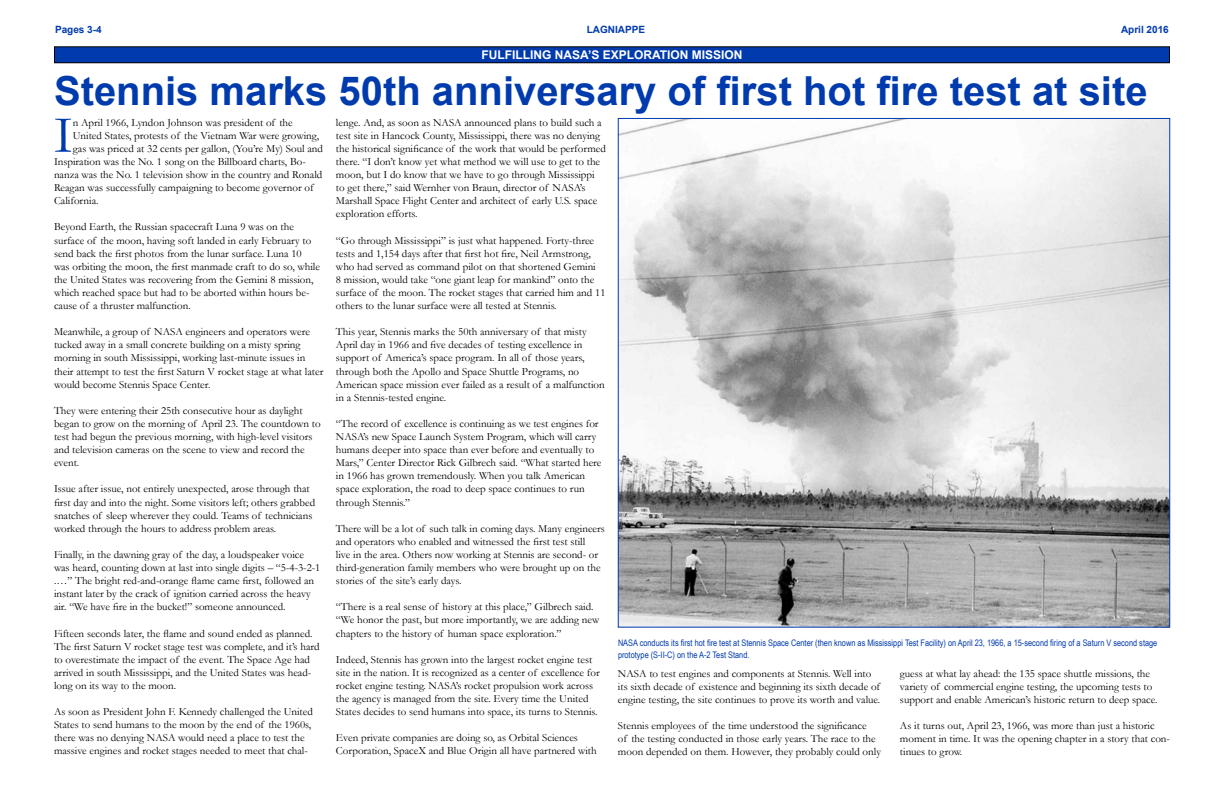
<style>
.page{position:relative;width:1224px;height:792px;background:#fff}
.page>*{position:absolute;margin:0;border:0;box-sizing:border-box;transform-origin:0 0}
.t1{font:53px "Garamond";color:#003bae}
.t2{font:700 40px "Arial";color:#003bae}
.t3{font:700 12px "Arial";color:#fff}
.t4{font:11px/13.1px "Garamond";color:#000}
.t5{font:700 10px "Arial";color:#003bae}
.t6{font:9px/11.2px "Arial Narrow";color:#003bae}
</style>
<div class="page">
<div style="left:54px;top:47px;width:1116px;height:16px;background:#003bae"></div>
<div style="left:54px;top:46px;width:1116px;height:17px;border:1px solid #000"></div>
<img style="left:620px;top:120px;width:548px;height:505px">
<p class="t5" style="left:55px;top:23px;width:48px">Pages 3-4</p>
<p class="t5" style="left:587px;top:23px;width:60px">LAGNIAPPE</p>
<p class="t5" style="left:1121px;top:23px;width:49px">April 2016</p>
<p class="t3" style="left:481px;top:47px;width:263px">FULFILLING NASA’S EXPLORATION MISSION</p>
<h2 class="t2" style="left:54px;top:64px;width:1095px">Stennis marks 50th anniversary of first hot fire test at site</h2>
<h1 class="t1" style="left:54px;top:100px;width:20px">I</h1>
<p class="t4" style="left:73px;top:115px;width:222px">n April 1966, Lyndon Johnson was president of the</p>
<p class="t4" style="left:73px;top:128px;width:248px">United States, protests of the Vietnam War were growing,</p>
<p class="t4" style="left:73px;top:142px;width:252px">gas was priced at 32 cents per gallon, (You’re My) Soul and</p>
<p class="t4" style="left:54px;top:155px;width:253px">Inspiration was the No. 1 song on the Billboard charts, Bo-</p>
<p class="t4" style="left:54px;top:168px;width:270px">nanza was the No. 1 television show in the country and Ronald</p>
<p class="t4" style="left:54px;top:181px;width:261px">Reagan was successfully campaigning to become governor of</p>
<p class="t4" style="left:54px;top:194px;width:46px">California.</p>
<p class="t4" style="left:54px;top:220px;width:268px">Beyond Earth, the Russian spacecraft Luna 9 was on the surface of the moon, having soft landed in early February to send back the first photos from the lunar surface. Luna 10 was orbiting the moon, the first manmade craft to do so, while the United States was recovering from the Gemini 8 mission, which reached space but had to be aborted within hours be&shy;cause of a thruster malfunction.</p>
<p class="t4" style="left:54px;top:325px;width:271px">Meanwhile, a group of NASA engineers and operators were tucked away in a small concrete building on a misty spring morning in south Mississippi, working last-minute issues in their attempt to test the first Saturn V rocket stage at what later would become Stennis Space Center.</p>
<p class="t4" style="left:54px;top:404px;width:268px">They were entering their 25th consecutive hour as daylight began to grow on the morning of April 23. The countdown to test had begun the previous morning, with high-level visitors and television cameras on the scene to view and record the event.</p>
<p class="t4" style="left:54px;top:482px;width:263px">Issue after issue, not entirely unexpected, arose through that first day and into the night. Some visitors left; others grabbed snatches of sleep wherever they could. Teams of technicians worked through the hours to address problem areas.</p>
<p class="t4" style="left:54px;top:548px;width:268px">Finally, in the dawning gray of the day, a loudspeaker voice was heard, counting down at last into single digits – “5-4-3-2-1 .…” The bright red-and-orange flame came first, followed an instant later by the crack of ignition carried across the heavy air. “We have fire in the bucket!” someone announced.</p>
<p class="t4" style="left:54px;top:626px;width:267px">Fifteen seconds later, the flame and sound ended as planned.<br>The first Saturn V rocket stage test was complete, and it’s hard to overestimate the impact of the event. The Space Age had arrived in south Mississippi, and the United States was head&shy;long on its way to the moon.</p>
<p class="t4" style="left:54px;top:705px;width:260px">As soon as President John F. Kennedy challenged the United States to send humans to the moon by the end of the 1960s, there was no denying NASA would need a place to test the massive engines and rocket stages needed to meet that chal-</p>
<p class="t4" style="left:336px;top:115px;width:272px">lenge. And, as soon as NASA announced plans to build such a test site in Hancock County, Mississippi, there was no denying the historical significance of the work that would be performed there. “I don’t know yet what method we will use to get to the moon, but I do know that we have to go through Mississippi to get there,” said Wernher von Braun, director of NASA’s Marshall Space Flight Center and architect of early U.S. space exploration efforts.</p>
<p class="t4" style="left:336px;top:233px;width:271px">“Go through Mississippi” is just what happened. Forty-three tests and 1,154 days after that first hot fire, Neil Armstrong, who had served as command pilot on that shortened Gemini<br>8 mission, would take “one giant leap for mankind” onto the surface of the moon. The rocket stages that carried him and 11 others to the lunar surface were all tested at Stennis.</p>
<p class="t4" style="left:336px;top:325px;width:270px">This year, Stennis marks the 50th anniversary of that misty April day in 1966 and five decades of testing excellence in support of America’s space program. In all of those years, through both the Apollo and Space Shuttle Programs, no American space mission ever failed as a result of a malfunction in a Stennis-tested engine.</p>
<p class="t4" style="left:336px;top:417px;width:267px">“The record of excellence is continuing as we test engines for NASA’s new Space Launch System Program, which will carry humans deeper into space than ever before and eventually to Mars,” Center Director Rick Gilbrech said. “What started here in 1966 has grown tremendously. When you talk American space exploration, the road to deep space continues to run through Stennis.”</p>
<p class="t4" style="left:336px;top:521px;width:270px">There will be a lot of such talk in coming days. Many engineers and operators who enabled and witnessed the first test still<br>live in the area. Others now working at Stennis are second- or third-generation family members who were brought up on the stories of the site’s early days.</p>
<p class="t4" style="left:336px;top:600px;width:265px">“There is a real sense of history at this place,” Gilbrech said. “We honor the past, but more importantly, we are adding new chapters to the history of human space exploration.”</p>
<p class="t4" style="left:336px;top:653px;width:265px">Indeed, Stennis has grown into the largest rocket engine test site in the nation. It is recognized as a center of excellence for rocket engine testing. NASA’s rocket propulsion work across the agency is managed from the site. Every time the United States decides to send humans into space, its turns to Stennis.</p>
<p class="t4" style="left:336px;top:731px;width:262px">Even private companies are doing so, as Orbital Sciences<br>Corporation, SpaceX and Blue Origin all have partnered with</p>
<p class="t6" style="left:618px;top:637px;width:541px">NASA conducts its first hot fire test at Stennis Space Center (then known as Mississippi Test Facility) on April 23, 1966, a 15-second firing of a Saturn V second stage prototype (S-II-C) on the A-2 Test Stand.</p>
<p class="t4" style="left:618px;top:667px;width:264px">NASA to test engines and components at Stennis. Well into its sixth decade of existence and beginning its sixth decade of engine testing, the site continues to prove its worth and value.</p>
<p class="t4" style="left:618px;top:719px;width:264px">Stennis employees of the time understood the significance<br>of the testing conducted in those early years. The race to the moon depended on them. However, they probably could only</p>
<p class="t4" style="left:900px;top:667px;width:259px">guess at what lay ahead: the 135 space shuttle missions, the variety of commercial engine testing, the upcoming tests to support and enable American’s historic return to deep space.</p>
<p class="t4" style="left:900px;top:719px;width:272px">As it turns out, April 23, 1966, was more than just a historic moment in time. It was the opening chapter in a story that con&shy;tinues to grow.</p>
</div>
